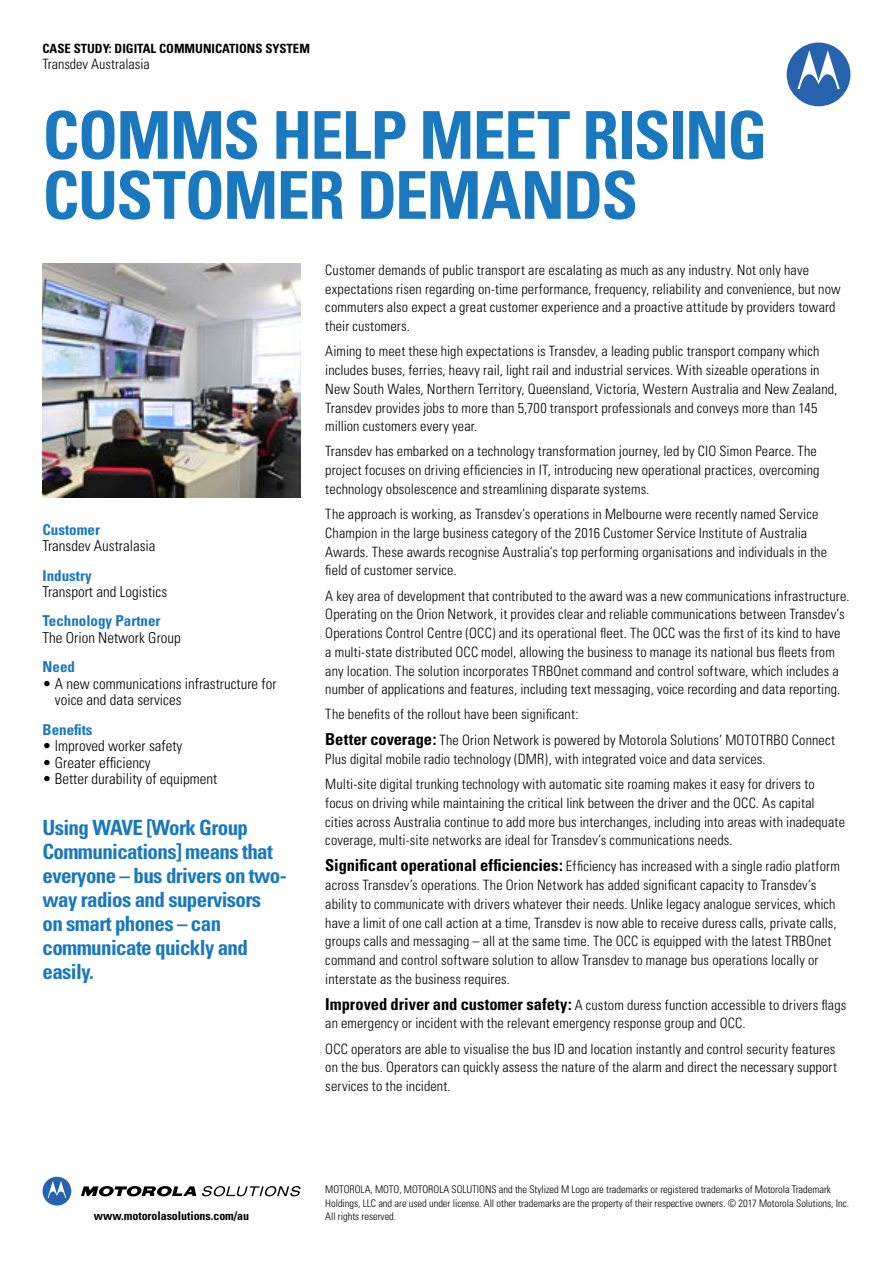
<style>
.page{position:relative;width:893px;height:1263px;background:#fff}
.page>*{position:absolute;margin:0;border:0;box-sizing:border-box;transform-origin:0 0}
.t1{font:700 condensed 66px/60px "Univers";letter-spacing:-.025em;color:#1978be}
.t2{font:700 condensed 21px/24px "Univers";letter-spacing:-.03em;color:#1978be}
.t3{font:300 condensed 15px/16.5px "Univers";color:#000}
.t4{font:700 condensed 15px "Univers";color:#1978be}
.t5{font:300 condensed 14.25px/18.8px "Univers";letter-spacing:.01em;color:#000}
.t6{font:700 condensed 12.75px "Univers";color:#000}
.t7{font:700 condensed 12px "Univers";letter-spacing:-.005em;color:#000}
.t8{font:300 condensed 10.5px/13.5px "Univers";letter-spacing:-.005em;color:#000}
.s1{font-weight:700;font-size:16.5px}
</style>
<div class="page">
<svg style="left:81px;top:1186px;width:115px;height:11px"></svg>
<div style="left:43px;top:1177px;width:28px;height:28px;background:#2663ac;border-radius:50%"></div>
<svg style="left:48px;top:1181px;width:18px;height:17px"></svg>
<svg style="left:202px;top:1186px;width:98px;height:10px"></svg>
<svg style="left:787px;top:43px;width:63px;height:63px"></svg>
<img style="left:43px;top:264px;width:257px;height:233px">
<p class="t6" style="left:43px;top:40px;width:269px">CASE STUDY: DIGITAL COMMUNICATIONS SYSTEM</p>
<p class="t5" style="left:43px;top:55px;width:109px">Transdev Australasia</p>
<h1 class="t1" style="left:43px;top:105px;width:726px">COMMS HELP MEET RISING<br>CUSTOMER DEMANDS</h1>
<p class="t4" style="left:43px;top:520px;width:59px">Customer</p>
<p class="t3" style="left:43px;top:538px;width:115px">Transdev Australasia</p>
<p class="t4" style="left:43px;top:566px;width:51px">Industry</p>
<p class="t3" style="left:43px;top:584px;width:126px">Transport and Logistics</p>
<p class="t4" style="left:43px;top:612px;width:120px">Technology Partner</p>
<p class="t3" style="left:43px;top:629px;width:140px">The Orion Network Group</p>
<p class="t4" style="left:43px;top:658px;width:34px">Need</p>
<p class="t3" style="left:55px;top:675px;width:223px;text-indent:-12px">• A new communications infrastructure for voice and data services</p>
<p class="t4" style="left:43px;top:720px;width:51px">Benefits</p>
<p class="t3" style="left:43px;top:737px;width:141px">• Improved worker safety</p>
<p class="t3" style="left:43px;top:754px;width:110px">• Greater efficiency</p>
<p class="t3" style="left:43px;top:770px;width:176px">• Better durability of equipment</p>
<h2 class="t2" style="left:43px;top:816px;width:246px">Using WAVE [Work Group<br>Communications] means that everyone – bus drivers on two&shy;way radios and supervisors on smart phones – can communicate quickly and easily.</h2>
<p class="t7" style="left:94px;top:1209px;width:157px">www.motorolasolutions.com/au</p>
<p class="t5" style="left:325px;top:261px;width:517px">Customer demands of public transport are escalating as much as any industry. Not only have expectations risen regarding on-time performance, frequency, reliability and convenience, but now commuters also expect a great customer experience and a proactive attitude by providers toward their customers.</p>
<p class="t5" style="left:325px;top:342px;width:513px">Aiming to meet these high expectations is Transdev, a leading public transport company which includes buses, ferries, heavy rail, light rail and industrial services. With sizeable operations in New South Wales, Northern Territory, Queensland, Victoria, Western Australia and New Zealand, Transdev provides jobs to more than 5,700 transport professionals and conveys more than 145 million customers every year.</p>
<p class="t5" style="left:325px;top:442px;width:496px">Transdev has embarked on a technology transformation journey, led by CIO Simon Pearce. The project focuses on driving efficiencies in IT, introducing new operational practices, overcoming technology obsolescence and streamlining disparate systems.</p>
<p class="t5" style="left:325px;top:505px;width:503px">The approach is working, as Transdev’s operations in Melbourne were recently named Service Champion in the large business category of the 2016 Customer Service Institute of Australia Awards. These awards recognise Australia’s top performing organisations and individuals in the field of customer service.</p>
<p class="t5" style="left:325px;top:586px;width:526px">A key area of development that contributed to the award was a new communications infrastructure.<br>Operating on the Orion Network, it provides clear and reliable communications between Transdev’s Operations Control Centre (OCC) and its operational fleet. The OCC was the first of its kind to have a multi-state distributed OCC model, allowing the business to manage its national bus fleets from any location. The solution incorporates TRBOnet command and control software, which includes a number of applications and features, including text messaging, voice recording and data reporting.</p>
<p class="t5" style="left:325px;top:701px;width:511px;line-height:25.8px">The benefits of the rollout have been significant:<br><span class="s1">Better coverage:</span> The Orion Network is powered by Motorola Solutions’ MOTOTRBO Connect</p>
<p class="t5" style="left:325px;top:746px;width:491px;line-height:25px">Plus digital mobile radio technology (DMR), with integrated voice and data services.<br>Multi-site digital trunking technology with automatic site roaming makes it easy for drivers to</p>
<p class="t5" style="left:325px;top:793px;width:521px">focus on driving while maintaining the critical link between the driver and the OCC. As capital cities across Australia continue to add more bus interchanges, including into areas with inadequate coverage, multi-site networks are ideal for Transdev’s communications needs.</p>
<p class="t5" style="left:325px;top:857px;width:516px"><span class="s1">Significant operational efficiencies:</span> Efficiency has increased with a single radio platform across Transdev’s operations. The Orion Network has added significant capacity to Transdev’s ability to communicate with drivers whatever their needs. Unlike legacy analogue services, which have a limit of one call action at a time, Transdev is now able to receive duress calls, private calls, groups calls and messaging – all at the same time. The OCC is equipped with the latest TRBOnet command and control software solution to allow Transdev to manage bus operations locally or interstate as the business requires.</p>
<p class="t5" style="left:325px;top:995px;width:522px"><span class="s1">Improved driver and customer safety:</span> A custom duress function accessible to drivers flags an emergency or incident with the relevant emergency response group and OCC.</p>
<p class="t5" style="left:325px;top:1039px;width:513px;text-align:justify">OCC operators are able to visualise the bus ID and location instantly and control security features on the bus. Operators can quickly assess the nature of the alarm and direct the necessary support services to the incident.</p>
<p class="t8" style="left:325px;top:1183px;width:525px">MOTOROLA, MOTO, MOTOROLA SOLUTIONS and the Stylized M Logo are trademarks or registered trademarks of Motorola Trademark<br>Holdings, LLC and are used under license. All other trademarks are the property of their respective owners. © 2017 Motorola Solutions, Inc.<br>All rights reserved.</p>
</div>
